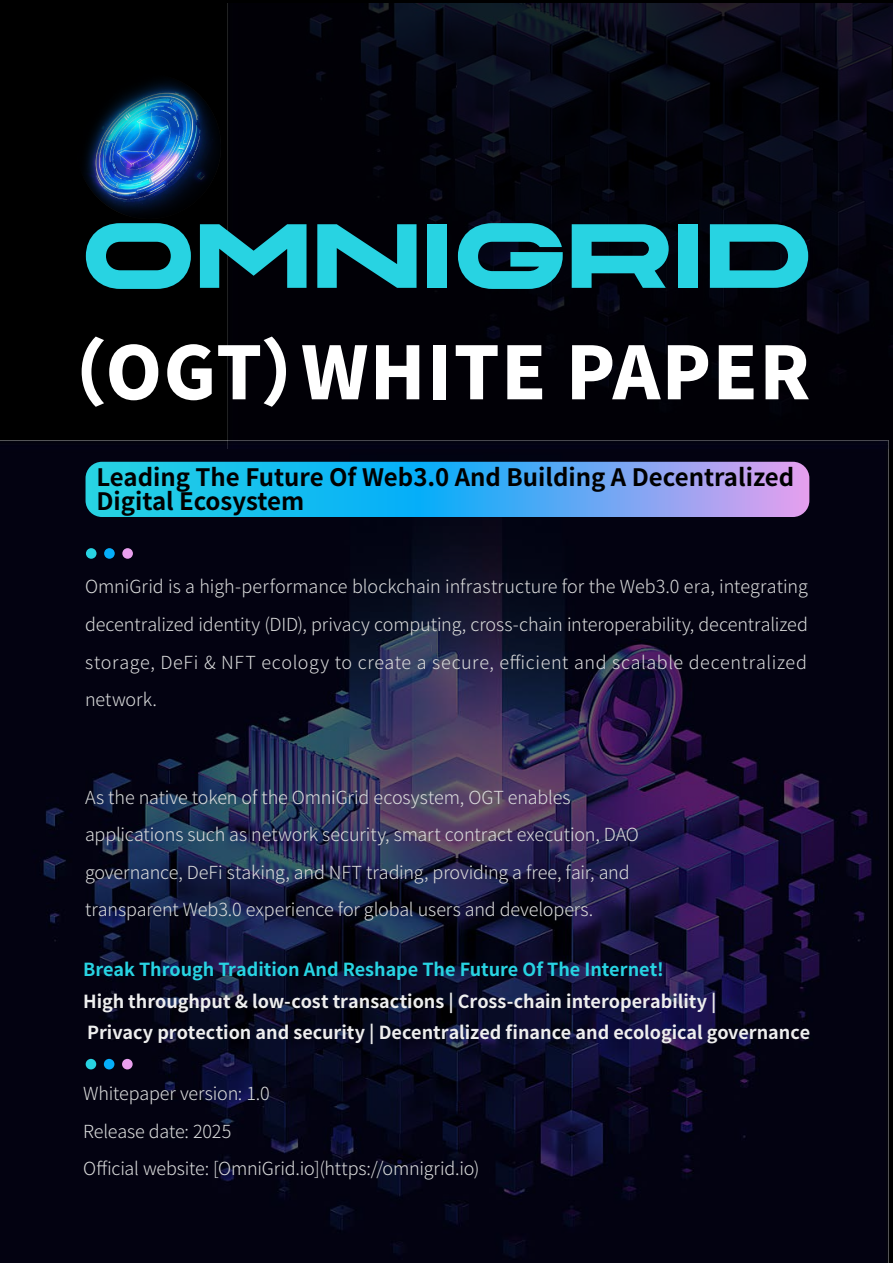
<style>
.page{position:relative;width:893px;height:1263px;background:#000}
.page>*{position:absolute;margin:0;border:0;box-sizing:border-box;transform-origin:0 0}
.t1{font:900 expanded 90.9px "CHANEY";letter-spacing:.02em;color:#28d3e2}
.t2{font:800 72.75px "Source Han Sans CN";letter-spacing:.02em;color:#fff}
.t3{font:700 24px/24px "Source Han Sans CN";color:#000}
.t4{font:300 18px/37.5px "Source Han Sans CN";letter-spacing:-.01em;color:#dbdcdc}
.t5{font:700 18px/31.5px "Source Han Sans CN";color:#eee}
.t6{font:700 18px "Source Han Sans CN";color:#28d3e2}
</style>
<div class="page">
<img style="left:0;top:441px;width:888px;height:822px">
<img style="left:227px;top:3px;width:666px;height:446px">
<svg style="left:86px;top:462px;width:723px;height:55px;background:#48b1ef"></svg>
<div style="left:86px;top:548px;width:11px;height:11px;background:#28d3e2;border-radius:50%"></div>
<div style="left:104px;top:548px;width:11px;height:11px;background:#05aef9;border-radius:50%"></div>
<div style="left:122px;top:548px;width:11px;height:11px;background:#e99fee;border-radius:50%"></div>
<div style="left:86px;top:1059px;width:10px;height:10px;background:#28d3e2;border-radius:50%"></div>
<div style="left:104px;top:1059px;width:10px;height:10px;background:#05aef9;border-radius:50%"></div>
<div style="left:122px;top:1059px;width:11px;height:10px;background:#e99fee;border-radius:50%"></div>
<img style="left:84px;top:80px;width:132px;height:134px">
<h1 class="t1" style="left:83px;top:200px;width:729px">OMNIGRID</h1>
<h2 class="t2" style="left:35px;top:332px;width:777px">（OGT）WHITE PAPER</h2>
<h3 class="t3" style="left:96px;top:466px;width:699px">Leading The Future Of Web3.0 And Building A Decentralized<br>Digital Ecosystem</h3>
<p class="t4" style="left:85px;top:568px;width:724px;text-align:justify">OmniGrid is a high-performance blockchain infrastructure for the Web3.0 era, integrating decentralized identity (DID), privacy computing, cross-chain interoperability, decentralized storage, DeFi &amp; NFT ecology to create a secure, efficient and scalable decentralized network.</p>
<p class="t4" style="left:85px;top:779px;width:555px">As the native token of the OmniGrid ecosystem, OGT enables applications such as network security, smart contract execution, DAO governance, DeFi staking, and NFT trading, providing a free, fair, and transparent Web3.0 experience for global users and developers.</p>
<p class="t6" style="left:83px;top:959px;width:582px">Break Through Tradition And Reshape The Future Of The Internet!</p>
<p class="t5" style="left:83px;top:986px;width:728px">High throughput &amp; low-cost transactions | Cross-chain interoperability |<br>Privacy protection and security | Decentralized finance and ecological governance</p>
<p class="t4" style="left:83px;top:1075px;width:398px">Whitepaper version: 1.0<br>Release date: 2025<br>Official website: [OmniGrid.io](https://omnigrid.io)</p>
</div>
